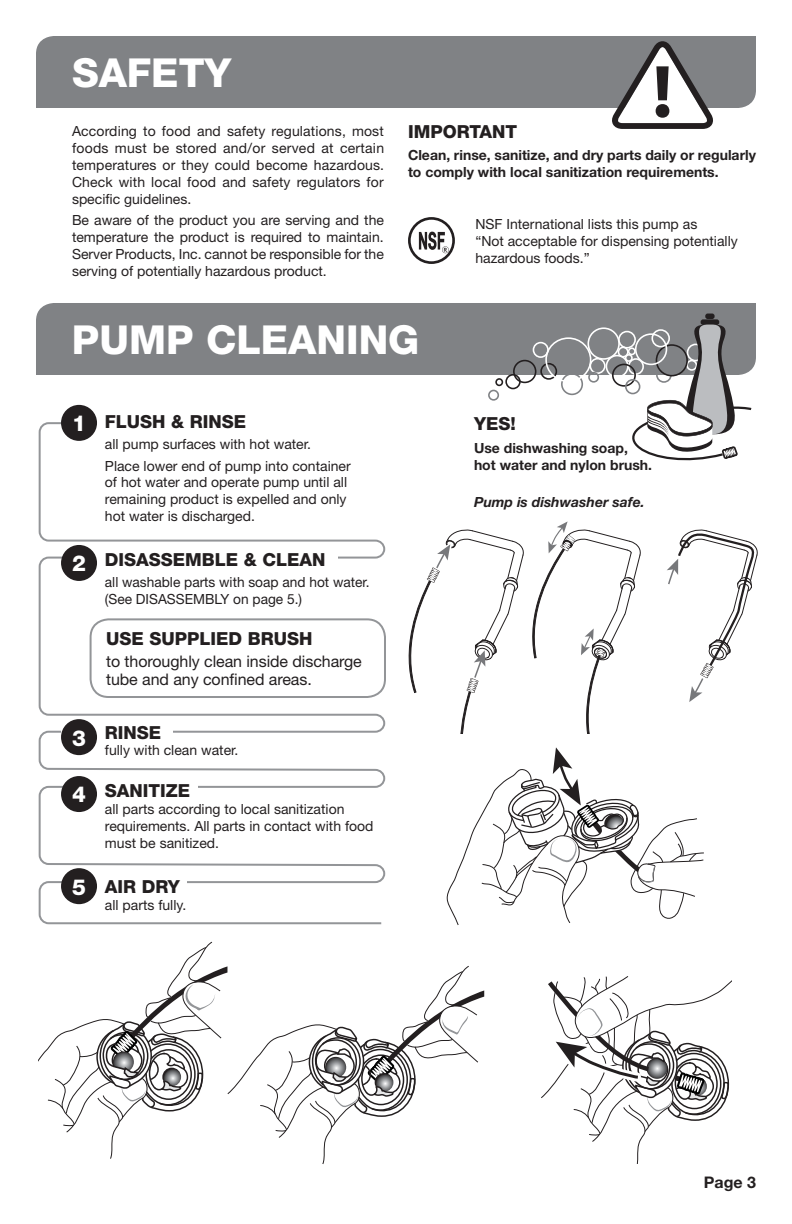
<style>
.page{position:relative;width:792px;height:1224px;background:#fff}
.page>*{position:absolute;margin:0;border:0;box-sizing:border-box;transform-origin:0 0}
.t1{font:800 40px "Helvetica Neue";color:#fff}
.t2{font:800 22px "Helvetica Neue";color:#fff}
.t3{font:800 18px "Helvetica Neue";color:#231f20}
.t4{font:16px/18px "Helvetica Neue";letter-spacing:-.005em;color:#231f20}
.t5{font:700 16px "Helvetica Neue";color:#231f20}
.t6{font:14px/17px "Helvetica Neue";color:#231f20}
.t7{font:700 14px/17px "Helvetica Neue";color:#231f20}
.t8{font:italic 700 14px "Helvetica Neue";color:#231f20}
</style>
<div class="page">
<div style="left:36px;top:36px;width:720px;height:72px;background:#808285"></div>
<svg style="left:611px;top:41px;width:103px;height:88px"></svg>
<svg style="left:408px;top:217px;width:47px;height:47px"></svg>
<div style="left:36px;top:303px;width:720px;height:72px;background:#808285"></div>
<div style="left:533px;top:342px;width:16px;height:16px;border:2px solid #fff;border-radius:50%"></div>
<div style="left:561px;top:373px;width:22px;height:22px;border:2px solid #808285;border-radius:50%"></div>
<div style="left:505px;top:374px;width:16px;height:15px;border:2px solid #231f20;border-radius:50%"></div>
<div style="left:513px;top:360px;width:23px;height:23px;border:2px solid #231f20;border-radius:50%"></div>
<div style="left:488px;top:390px;width:11px;height:11px;border:2px solid #808285;border-radius:50%"></div>
<div style="left:540px;top:363px;width:17px;height:17px;border:2px solid #231f20;border-radius:50%"></div>
<div style="left:545px;top:337px;width:46px;height:45px;border:2px solid #fff;border-radius:50%"></div>
<div style="left:495px;top:378px;width:8px;height:8px;border:2px solid #231f20;border-radius:50%"></div>
<div style="left:701px;top:319px;width:18px;height:6px;background:#231f20;border-radius:2px"></div>
<div style="left:705px;top:314px;width:10px;height:5px;background:#231f20;border-radius:2px"></div>
<svg style="left:588px;top:325px;width:165px;height:136px"></svg>
<svg style="left:409px;top:521px;width:232px;height:213px"></svg>
<svg style="left:667px;top:529px;width:91px;height:173px"></svg>
<svg style="left:38px;top:422px;width:348px;height:503px"></svg>
<div style="left:91px;top:546px;width:246px;height:27px;background:#fff"></div>
<div style="left:61px;top:719px;width:111px;height:27px;background:#fff"></div>
<div style="left:81px;top:776px;width:117px;height:27px;background:#fff"></div>
<div style="left:75px;top:871px;width:112px;height:27px;background:#fff"></div>
<div style="left:87px;top:415px;width:299px;height:121px;background:#fff"></div>
<div style="left:61px;top:405px;width:36px;height:36px;background:#231f20;border-radius:50%"></div>
<div style="left:61px;top:545px;width:36px;height:36px;background:#231f20;border-radius:50%"></div>
<div style="left:90px;top:618px;width:296px;height:80px;border:2px solid #939598;border-radius:18px"></div>
<div style="left:61px;top:719px;width:36px;height:36px;background:#231f20;border-radius:50%"></div>
<div style="left:61px;top:776px;width:36px;height:36px;background:#231f20;border-radius:50%"></div>
<div style="left:61px;top:868px;width:36px;height:36px;background:#231f20;border-radius:50%"></div>
<svg style="left:447px;top:747px;width:257px;height:178px"></svg>
<svg style="left:39px;top:941px;width:445px;height:223px"></svg>
<svg style="left:541px;top:976px;width:191px;height:188px"></svg>
<h1 class="t1" style="left:72px;top:59px;width:161px">SAFETY</h1>
<p class="t6" style="left:72px;top:123px;width:314px;text-align:justify">According to food and safety regulations, most foods must be stored and/or served at certain temperatures or they could become hazardous.<br>Check with local food and safety regulators for specific guidelines.</p>
<p class="t6" style="left:72px;top:213px;width:314px;text-align:justify">Be aware of the product you are serving and the temperature the product is required to maintain.<br>Server Products, Inc. cannot be responsible for the serving of potentially hazardous product.</p>
<p class="t3" style="left:408px;top:126px;width:111px">IMPORTANT</p>
<p class="t7" style="left:408px;top:147px;width:350px">Clean, rinse, sanitize, and dry parts daily or regularly to comply with local sanitization requirements.</p>
<p class="t6" style="left:475px;top:217px;width:264px">NSF International lists this pump as<br>“Not acceptable for dispensing potentially hazardous foods.”</p>
<h1 class="t1" style="left:72px;top:326px;width:349px">PUMP CLEANING</h1>
<h2 class="t2" style="left:72px;top:416px;width:15px">1</h2>
<h2 class="t2" style="left:72px;top:556px;width:15px">2</h2>
<h2 class="t2" style="left:72px;top:730px;width:15px">3</h2>
<h2 class="t2" style="left:72px;top:787px;width:15px">4</h2>
<h2 class="t2" style="left:72px;top:879px;width:15px">5</h2>
<p class="t3" style="left:105px;top:415px;width:143px">FLUSH &amp; RINSE</p>
<p class="t6" style="left:105px;top:435px;width:247px;line-height:21.2px">all pump surfaces with hot water.<br>Place lower end of pump into container</p>
<p class="t6" style="left:105px;top:475px;width:244px;text-align:justify">of hot water and operate pump until all remaining product is expelled and only hot water is discharged.</p>
<p class="t3" style="left:105px;top:553px;width:222px">DISASSEMBLE &amp; CLEAN</p>
<p class="t6" style="left:105px;top:575px;width:266px">all washable parts with soap and hot water. (See DISASSEMBLY on page 5.)</p>
<p class="t3" style="left:106px;top:632px;width:208px">USE SUPPLIED BRUSH</p>
<p class="t4" style="left:106px;top:654px;width:257px">to thoroughly clean inside discharge tube and any confined areas.</p>
<p class="t3" style="left:105px;top:726px;width:58px">RINSE</p>
<p class="t6" style="left:105px;top:743px;width:135px">fully with clean water.</p>
<p class="t3" style="left:105px;top:784px;width:87px">SANITIZE</p>
<p class="t6" style="left:105px;top:802px;width:270px">all parts according to local sanitization requirements. All parts in contact with food must be sanitized.</p>
<p class="t3" style="left:105px;top:880px;width:77px">AIR DRY</p>
<p class="t6" style="left:105px;top:898px;width:83px">all parts fully.</p>
<p class="t3" style="left:474px;top:417px;width:43px">YES!</p>
<p class="t7" style="left:474px;top:441px;width:180px">Use dishwashing soap, hot water and nylon brush.</p>
<p class="t8" style="left:474px;top:497px;width:172px">Pump is dishwasher safe.</p>
<p class="t5" style="left:704px;top:1177px;width:54px">Page 3</p>
</div>
